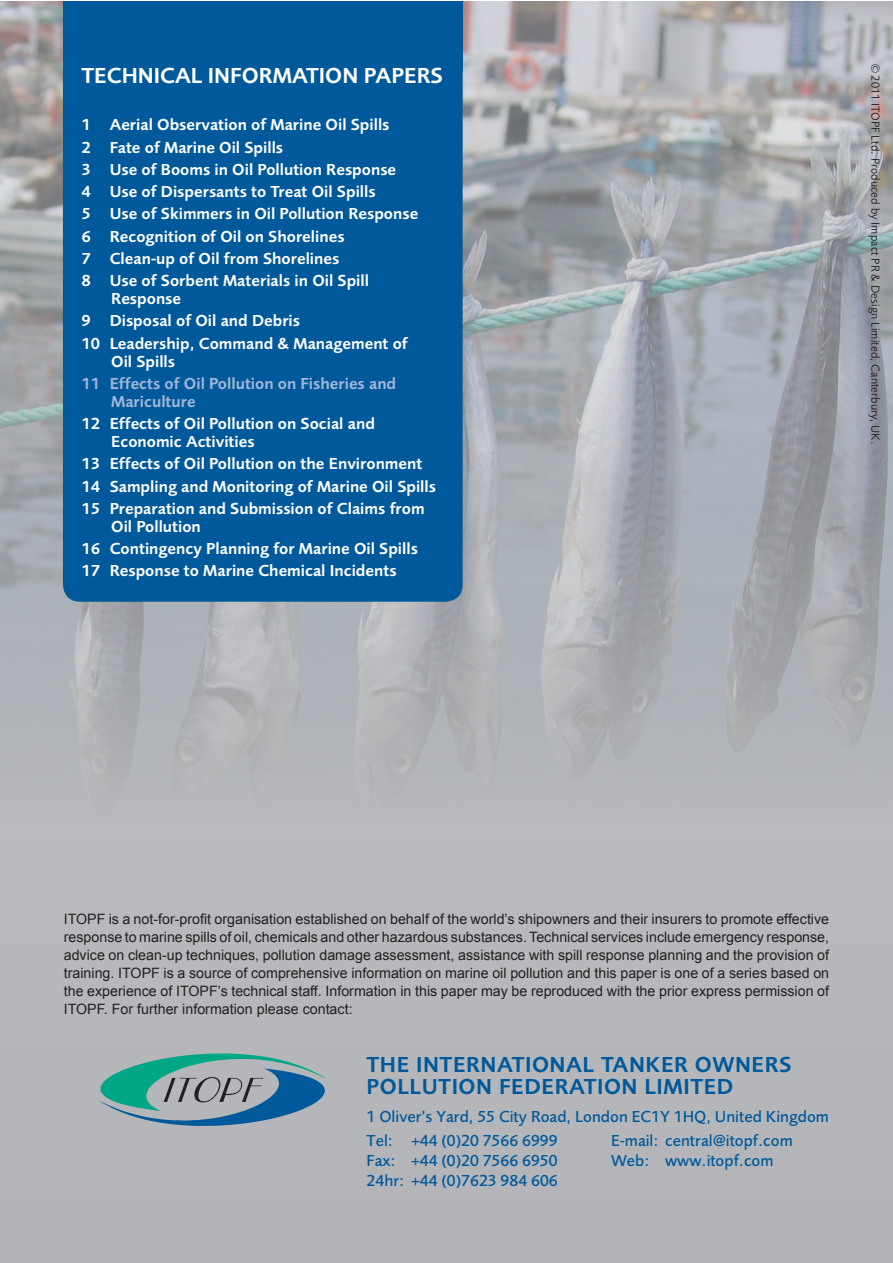
<style>
.page{position:relative;width:893px;height:1263px;background:#fff}
.page>*{position:absolute;margin:0;border:0;box-sizing:border-box;transform-origin:0 0}
.t1{font:600 22.5px/22.5px "Foundry Sans";letter-spacing:.025em;color:#00599a}
.t2{font:600 22.5px "Foundry Sans";color:#fff}
.t3{font:600 16.5px/22.2px "Foundry Sans";color:#fff}
.t4{font:500 16.5px/24px "Foundry Sans";color:#00599a}
.t5{font:600 16.5px/18px "Foundry Sans";color:#a3b7d8}
.t6{font:14.25px/18px "Arial";color:#231f20;text-align:justify}
.t7{font:12px "Foundry Sans";letter-spacing:.01em;color:#231f20}
</style>
<div class="page">
<div style="left:0;top:1px;width:892px;height:1262px;background:#b6b7bb"></div>
<img style="left:0;top:1px;width:892px;height:761px">
<svg style="left:98px;top:1053px;width:229px;height:73px"></svg>
<div style="left:63px;top:1px;width:400px;height:70px;background:#00599a"></div>
<div style="left:63px;top:49px;width:400px;height:553px;background:#00599a;border-radius:17px"></div>
<h1 class="t2" style="left:81px;top:62px;width:363px">TECHNICAL INFORMATION PAPERS</h1>
<p class="t3" style="left:81px;top:114px;width:338px">1 Aerial Observation of Marine Oil Spills<br>2 Fate of Marine Oil Spills<br>3 Use of Booms in Oil Pollution Response<br>4 Use of Dispersants to Treat Oil Spills<br>5 Use of Skimmers in Oil Pollution Response 6 Recognition of Oil on Shorelines<br>7 Clean-up of Oil from Shorelines<br>8 Use of Sorbent Materials in Oil Spill</p>
<p class="t3" style="left:81px;top:288px;width:328px;text-indent:30px">Response<br>9 Disposal of Oil and Debris<br>10 Leadership, Command &amp; Management of</p>
<p class="t3" style="left:111px;top:350px;width:65px">Oil Spills</p>
<p class="t5" style="left:111px;top:374px;width:287px;text-indent:-30px">11 Effects of Oil Pollution on Fisheries and<br>Mariculture</p>
<p class="t3" style="left:111px;top:415px;width:265px;line-height:18px;text-indent:-30px">12 Effects of Oil Pollution on Social and<br>Economic Activities</p>
<p class="t3" style="left:81px;top:453px;width:356px">13 Effects of Oil Pollution on the Environment<br>14 Sampling and Monitoring of Marine Oil Spills<br>15 Preparation and Submission of Claims from</p>
<p class="t3" style="left:81px;top:515px;width:338px;text-indent:30px">Oil Pollution<br>16 Contingency Planning for Marine Oil Spills<br>17 Response to Marine Chemical Incidents</p>
<p class="t7" style="left:882px;top:64px;width:382px;rotate:90deg">© 2011 ITOPF Ltd. Produced by Impact PR &amp; Design Limited, Canterbury, UK.</p>
<p class="t6" style="left:64px;top:910px;width:767px">ITOPF is a not-for-profit organisation established on behalf of the world’s shipowners and their insurers to promote effective response to marine spills of oil, chemicals and other hazardous substances. Technical services include emergency response, advice on clean-up techniques, pollution damage assessment, assistance with spill response planning and the provision of training. ITOPF is a source of comprehensive information on marine oil pollution and this paper is one of a series based on the experience of ITOPF’s technical staff. Information in this paper may be reproduced with the prior express permission of ITOPF. For further information please contact:</p>
<h1 class="t1" style="left:367px;top:1053px;width:426px">THE INTERNATIONAL TANKER OWNERS<br>POLLUTION FEDERATION LIMITED</h1>
<p class="t4" style="left:367px;top:1105px;width:464px">1 Oliver’s Yard, 55 City Road, London EC1Y 1HQ, United Kingdom<br>Tel: +44 (0)20 7566 6999</p>
<p class="t4" style="left:611px;top:1129px;width:183px">E-mail: central@itopf.com</p>
<p class="t4" style="left:367px;top:1149px;width:192px">Fax: +44 (0)20 7566 6950</p>
<p class="t4" style="left:611px;top:1149px;width:164px">Web: www.itopf.com</p>
<p class="t4" style="left:367px;top:1168px;width:193px">24hr: +44 (0)7623 984 606</p>
</div>
